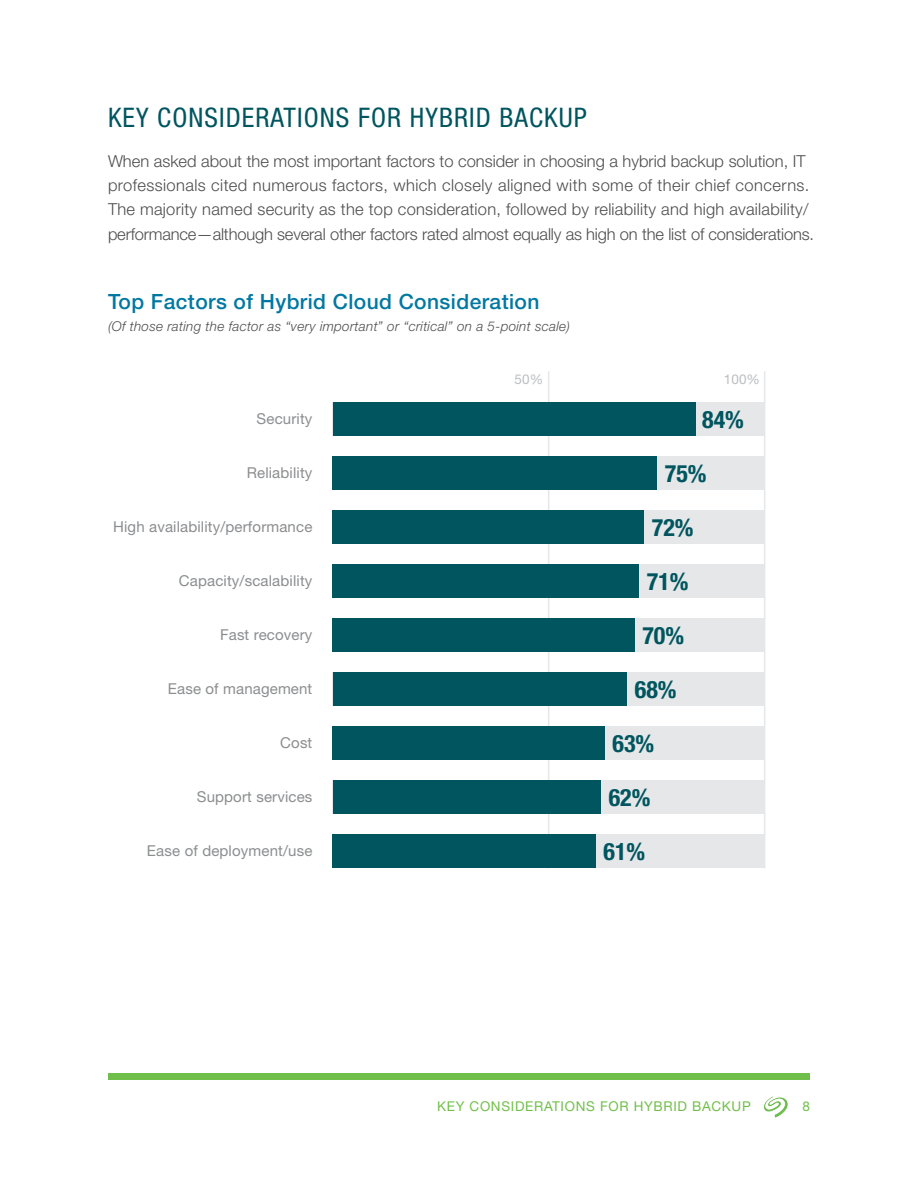
<style>
.page{position:relative;width:918px;height:1188px;background:#fff}
.page>*{position:absolute;margin:0;border:0;box-sizing:border-box;transform-origin:0 0}
.t1{font:condensed 27px "Helvetica Neue LT Std";letter-spacing:.04em;color:#00555f}
.t2{font:700 condensed 24px "Helvetica Neue LT Std";color:#00555f}
.t3{font:500 21px "Helvetica Neue LT Std";letter-spacing:.02em;color:#0078a2}
.t4{font:300 16.5px/24px "Helvetica Neue LT Std";letter-spacing:.005em;color:#4d4d4f}
.t5{font:15px "Helvetica Neue LT Std";letter-spacing:.01em;color:#8b8d8f}
.t6{font:italic 300 13.5px "Helvetica Neue LT Std";letter-spacing:.02em;color:#4d4d4f}
.t7{font:13.5px "Helvetica Neue LT Std";letter-spacing:.05em;color:#71bf4b}
.t8{font:13.5px "Helvetica Neue LT Std";color:#bcbec0}
</style>
<div class="page">
<img style="left:764px;top:1096px;width:24px;height:21px">
<div style="left:108px;top:1073px;width:702px;height:7px;background:#71bf4b"></div>
<hr style="left:548px;top:371px;width:1px;height:497px;background:#e6e7e8">
<hr style="left:764px;top:371px;width:1px;height:497px;background:#e6e7e8">
<div style="left:333px;top:403px;width:432px;height:33px;background:#e6e7e8"></div>
<div style="left:333px;top:403px;width:363px;height:33px;background:#00555f"></div>
<div style="left:333px;top:457px;width:432px;height:33px;background:#e6e7e8"></div>
<div style="left:333px;top:457px;width:324px;height:33px;background:#00555f"></div>
<div style="left:333px;top:565px;width:432px;height:33px;background:#e6e7e8"></div>
<div style="left:333px;top:565px;width:306px;height:33px;background:#00555f"></div>
<div style="left:333px;top:673px;width:432px;height:33px;background:#e6e7e8"></div>
<div style="left:333px;top:673px;width:293px;height:33px;background:#00555f"></div>
<div style="left:333px;top:835px;width:432px;height:33px;background:#e6e7e8"></div>
<div style="left:333px;top:835px;width:263px;height:33px;background:#00555f"></div>
<div style="left:333px;top:511px;width:432px;height:33px;background:#e6e7e8"></div>
<div style="left:333px;top:511px;width:311px;height:33px;background:#00555f"></div>
<div style="left:333px;top:619px;width:432px;height:33px;background:#e6e7e8"></div>
<div style="left:333px;top:619px;width:302px;height:33px;background:#00555f"></div>
<div style="left:333px;top:781px;width:432px;height:33px;background:#e6e7e8"></div>
<div style="left:333px;top:781px;width:267px;height:33px;background:#00555f"></div>
<div style="left:333px;top:727px;width:432px;height:33px;background:#e6e7e8"></div>
<div style="left:333px;top:727px;width:272px;height:33px;background:#00555f"></div>
<h1 class="t1" style="left:108px;top:102px;width:480px">KEY CONSIDERATIONS FOR HYBRID BACKUP</h1>
<p class="t4" style="left:108px;top:149px;width:708px">When asked about the most important factors to consider in choosing a hybrid backup solution, IT professionals cited numerous factors, which closely aligned with some of their chief concerns.<br>The majority named security as the top consideration, followed by reliability and high availability/ performance—although several other factors rated almost equally as high on the list of considerations.</p>
<p class="t3" style="left:108px;top:289px;width:433px">Top Factors of Hybrid Cloud Consideration</p>
<p class="t6" style="left:108px;top:318px;width:463px">(Of those rating the factor as “very important” or “critical” on a 5-point scale)</p>
<p class="t5" style="left:257px;top:409px;width:57px">Security</p>
<p class="t5" style="left:247px;top:463px;width:67px">Reliability</p>
<p class="t5" style="left:113px;top:517px;width:201px">High availability/performance</p>
<p class="t5" style="left:179px;top:571px;width:135px">Capacity/scalability</p>
<p class="t5" style="left:220px;top:625px;width:94px">Fast recovery</p>
<p class="t5" style="left:168px;top:679px;width:146px">Ease of management</p>
<p class="t5" style="left:280px;top:733px;width:34px">Cost</p>
<p class="t5" style="left:197px;top:787px;width:117px">Support services</p>
<p class="t5" style="left:147px;top:841px;width:167px">Ease of deployment/use</p>
<p class="t8" style="left:515px;top:371px;width:30px">50%</p>
<p class="t8" style="left:724px;top:371px;width:38px">100%</p>
<h2 class="t2" style="left:702px;top:405px;width:43px">84%</h2>
<h2 class="t2" style="left:665px;top:459px;width:43px">75%</h2>
<h2 class="t2" style="left:652px;top:513px;width:43px">72%</h2>
<h2 class="t2" style="left:647px;top:567px;width:43px">71%</h2>
<h2 class="t2" style="left:642px;top:621px;width:43px">70%</h2>
<h2 class="t2" style="left:635px;top:675px;width:43px">68%</h2>
<h2 class="t2" style="left:613px;top:729px;width:43px">63%</h2>
<h2 class="t2" style="left:609px;top:783px;width:43px">62%</h2>
<h2 class="t2" style="left:604px;top:837px;width:43px">61%</h2>
<p class="t7" style="left:437px;top:1098px;width:315px">KEY CONSIDERATIONS FOR HYBRID BACKUP</p>
<p class="t7" style="left:802px;top:1098px;width:9px">8</p>
</div>
